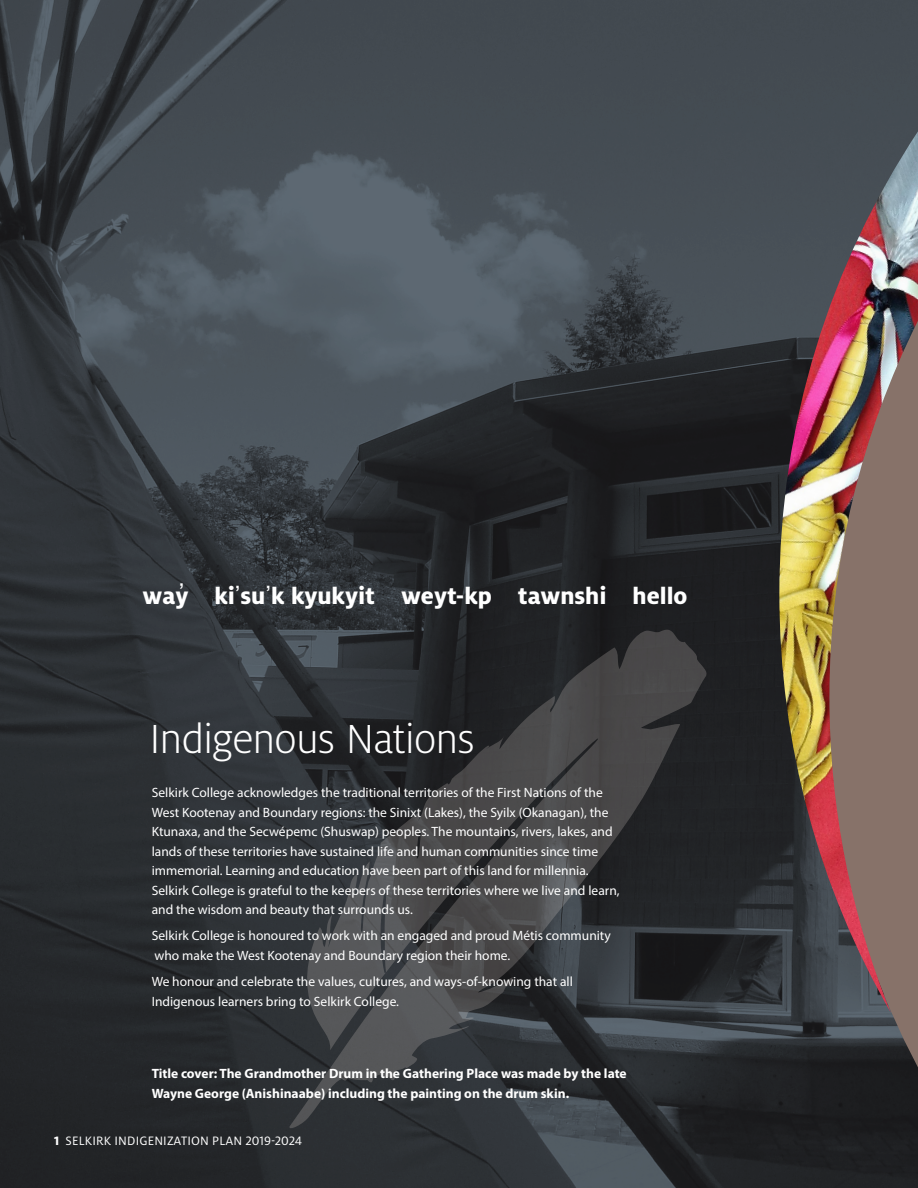
<style>
.page{position:relative;width:918px;height:1188px;background:#fff}
.page>*{position:absolute;margin:0;border:0;box-sizing:border-box;transform-origin:0 0}
.t1{font:300 45px "Milo OT";letter-spacing:-.02em;color:#fff}
.t2{font:800 25.35px "Milo OT";color:#fff}
.text{font:13.5px/19.5px "Myriad Pro";color:#fff}
.text-2{font:700 13.5px/19.5px "Myriad Pro";color:#fff}
.t3{font:13.5px "Milo OT";letter-spacing:.01em;color:#fff}
.s1{font-family:"Arial Unicode MS";font-weight:400}
.s2{font-weight:800}
</style>
<div class="page">
<img style="left:0;top:0;width:821px;height:1188px">
<svg style="left:288px;top:629px;width:421px;height:502px;background:#36393b"></svg>
<svg style="left:821px;top:0;width:97px;height:1188px;background:#33373b"></svg>
<img style="left:779px;top:131px;width:139px;height:882px">
<p class="t2" style="left:143px;top:582px;width:546px">way<span class="s1">̓</span> ki<span class="s1">’</span>su<span class="s1">’</span>k kyukyit weyt-kp tawnshi hello</p>
<p class="t1" style="left:149px;top:715px;width:327px">Indigenous Nations</p>
<p class="text" style="left:152px;top:783px;width:469px">Selkirk College acknowledges the traditional territories of the First Nations of the West Kootenay and Boundary regions: the Sinixt (Lakes), the Syilx (Okanagan), the Ktunaxa, and the Secwépemc (Shuswap) peoples. The mountains, rivers, lakes, and lands of these territories have sustained life and human communities since time immemorial. Learning and education have been part of this land for millennia.<br>Selkirk College is grateful to the keepers of these territories where we live and learn, and the wisdom and beauty that surrounds us.</p>
<p class="text" style="left:152px;top:926px;width:461px">Selkirk College is honoured to work with an engaged and proud Métis community who make the West Kootenay and Boundary region their home.</p>
<p class="text" style="left:152px;top:972px;width:423px">We honour and celebrate the values, cultures, and ways-of-knowing that all<br>Indigenous learners bring to Selkirk College.</p>
<p class="text-2" style="left:152px;top:1064px;width:477px">Title cover: The Grandmother Drum in the Gathering Place was made by the late<br>Wayne George (Anishinaabe) including the painting on the drum skin.</p>
<p class="t3" style="left:54px;top:1133px;width:250px"><span class="s2">1</span> SELKIRK INDIGENIZATION PLAN 2019-2024</p>
</div>
